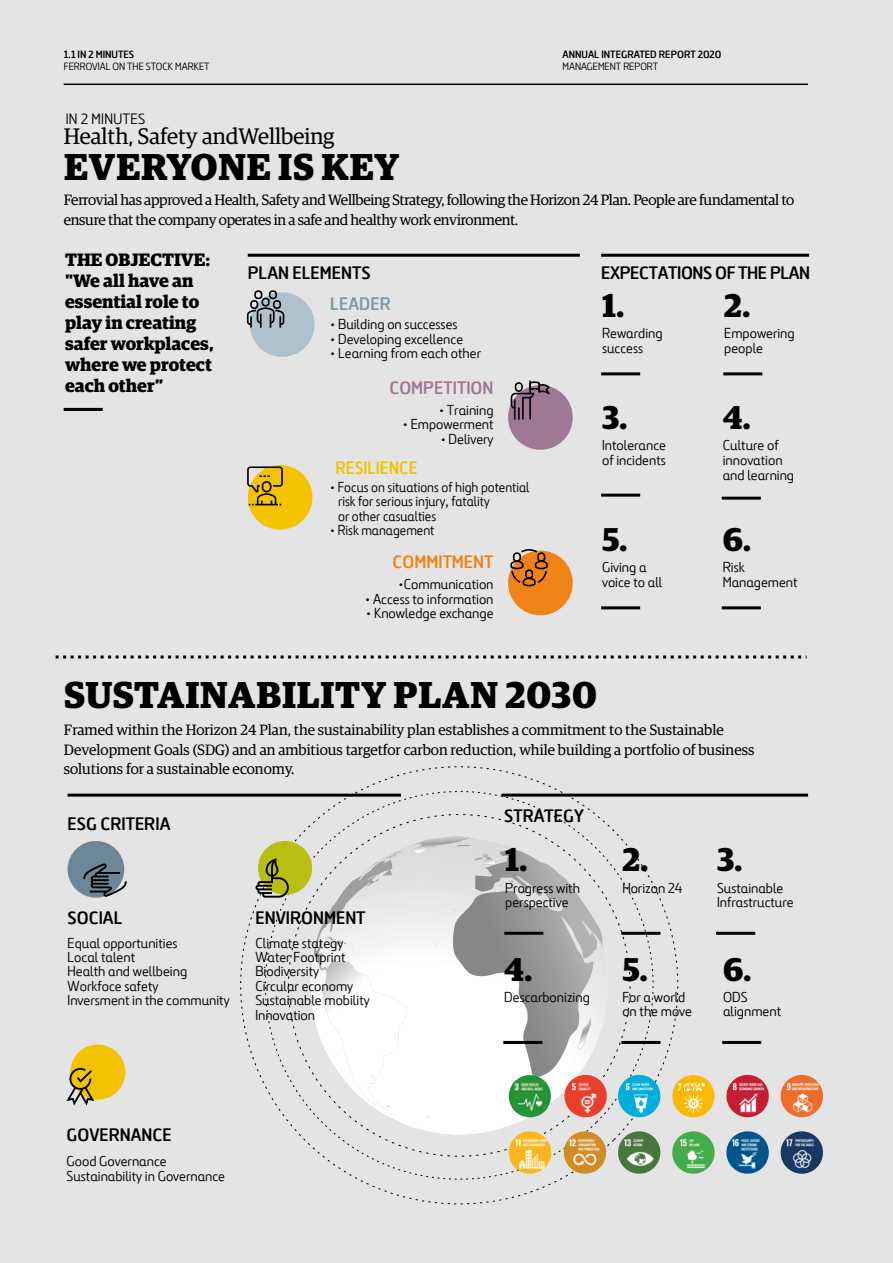
<style>
.page{position:relative;width:893px;height:1263px;background:#e4e4e4}
.page>*{position:absolute;margin:0;border:0;box-sizing:border-box;transform-origin:0 0}
.t1{font:700 37.5px "Guardian Egyp";letter-spacing:.02em;color:#000}
.t2{font:700 33px "Guardian Egyp";color:#000}
.t3{font:22.5px "Guardian Egyp";color:#000}
.t4{font:700 18px/21px "Guardian Egyp";color:#000}
.t5{font:700 18px "Ferrovial New";color:#000}
.t6{font:700 18px "Ferrovial New";letter-spacing:-.02em;color:#000}
.t7{font:700 18px "Ferrovial New";color:#9e7894}
.t8{font:700 18px "Ferrovial New";color:#f3c300;scale:.95 1}
.t9{font:700 18px "Ferrovial New";color:#f08217}
.t10{font:700 18px "Ferrovial New";color:#7a97aa}
.t11{font:15px/19.5px "Guardian Egyp";color:#000}
.t12{font:15px/19.5px "Guardian Egyp";letter-spacing:-.02em;color:#000}
.t13{font:15px "Ferrovial New";letter-spacing:.02em;color:#000}
.t14{font:14.4px/14.4px "Ferrovial New";color:#000}
.t15{font:14.4px/14.4px "Ferrovial New";color:#000;scale:.95 1}
.t16{font:10.5px "Ferrovial New";color:#000}
.t17{font:700 10.5px "Ferrovial New";color:#000}
</style>
<div class="page">
<svg style="left:245px;top:771px;width:428px;height:427px"></svg>
<svg style="left:270px;top:796px;width:378px;height:377px"></svg>
<hr style="left:68px;top:794px;width:333px;height:3px;background:#000">
<hr style="left:501px;top:794px;width:307px;height:3px;background:#000">
<svg style="left:290px;top:837px;width:338px;height:318px"></svg>
<div style="left:258px;top:841px;width:54px;height:54px;background:#b9be13;border-radius:50%"></div>
<svg style="left:255px;top:858px;width:34px;height:40px"></svg>
<div style="left:68px;top:841px;width:56px;height:57px;background:#6d8798;border-radius:50%"></div>
<svg style="left:83px;top:863px;width:44px;height:34px"></svg>
<hr style="left:621px;top:932px;width:39px;height:3px;background:#000">
<hr style="left:716px;top:932px;width:39px;height:3px;background:#000">
<hr style="left:621px;top:1041px;width:39px;height:3px;background:#000">
<hr style="left:722px;top:1041px;width:39px;height:3px;background:#000">
<svg style="left:247px;top:292px;width:68px;height:65px"></svg>
<div style="left:250px;top:300px;width:8px;height:9px;border:2px solid #000;border-radius:3px"></div>
<div style="left:254px;top:290px;width:8px;height:9px;border:2px solid #000;border-radius:3px"></div>
<div style="left:269px;top:290px;width:8px;height:9px;border:2px solid #000;border-radius:3px"></div>
<svg style="left:508px;top:381px;width:65px;height:69px"></svg>
<hr style="left:529px;top:398px;width:2px;height:22px;background:#000">
<hr style="left:64px;top:408px;width:39px;height:3px;background:#000">
<hr style="left:722px;top:606px;width:39px;height:3px;background:#000">
<hr style="left:601px;top:606px;width:39px;height:3px;background:#000">
<hr style="left:722px;top:497px;width:39px;height:3px;background:#000">
<hr style="left:601px;top:372px;width:39px;height:3px;background:#000">
<hr style="left:723px;top:372px;width:39px;height:3px;background:#000">
<hr style="left:601px;top:254px;width:208px;height:3px;background:#000">
<hr style="left:248px;top:254px;width:332px;height:3px;background:#000">
<svg style="left:56px;top:655px;width:750px;height:3px"></svg>
<hr style="left:601px;top:494px;width:39px;height:3px;background:#000">
<svg style="left:247px;top:465px;width:66px;height:65px"></svg>
<svg style="left:508px;top:549px;width:65px;height:67px"></svg>
<div style="left:513px;top:552px;width:8px;height:10px;border:2px solid #000;border-radius:3px"></div>
<div style="left:70px;top:1044px;width:55px;height:55px;background:#f3c300;border-radius:50%"></div>
<svg style="left:66px;top:1068px;width:28px;height:37px"></svg>
<svg style="left:314px;top:836px;width:295px;height:287px"></svg>
<img style="left:570px;top:1080px;width:35px;height:35px">
<svg style="left:726px;top:1074px;width:43px;height:44px"></svg>
<img style="left:731px;top:1080px;width:35px;height:35px">
<svg style="left:780px;top:1074px;width:43px;height:44px"></svg>
<img style="left:785px;top:1080px;width:35px;height:35px">
<svg style="left:507px;top:1129px;width:46px;height:47px"></svg>
<img style="left:514px;top:1136px;width:35px;height:36px">
<svg style="left:562px;top:1129px;width:46px;height:47px"></svg>
<img style="left:567px;top:1136px;width:36px;height:36px">
<svg style="left:616px;top:1129px;width:46px;height:47px"></svg>
<img style="left:622px;top:1136px;width:36px;height:36px">
<svg style="left:670px;top:1129px;width:45px;height:47px"></svg>
<img style="left:678px;top:1136px;width:36px;height:36px">
<svg style="left:726px;top:1131px;width:43px;height:43px"></svg>
<img style="left:730px;top:1136px;width:36px;height:36px">
<svg style="left:780px;top:1131px;width:43px;height:43px"></svg>
<img style="left:784px;top:1136px;width:35px;height:36px">
<svg style="left:616px;top:1073px;width:46px;height:46px"></svg>
<img style="left:623px;top:1080px;width:35px;height:35px">
<div style="left:509px;top:1075px;width:42px;height:42px;background:#209338;border-radius:50%"></div>
<img style="left:512px;top:1080px;width:36px;height:35px">
<div style="left:672px;top:1075px;width:42px;height:42px;background:#fbb809;border-radius:50%"></div>
<img style="left:676px;top:1080px;width:35px;height:35px">
<hr style="left:64px;top:84px;width:744px;height:1px;background:#000">
<p class="t17" style="left:64px;top:47px;width:72px">1.1 IN 2 MINUTES</p>
<p class="t16" style="left:64px;top:60px;width:147px">FERROVIAL ON THE STOCK MARKET</p>
<p class="t13" style="left:66px;top:109px;width:81px">IN 2 MINUTES</p>
<p class="t17" style="left:563px;top:47px;width:160px">ANNUAL INTEGRATED REPORT 2020</p>
<p class="t16" style="left:563px;top:60px;width:97px">MANAGEMENT REPORT</p>
<h3 class="t3" style="left:64px;top:121px;width:272px">Health, Safety andWellbeing</h3>
<h1 class="t1" style="left:64px;top:138px;width:337px">EVERYONE IS KEY</h1>
<p class="t12" style="left:64px;top:190px;width:732px">Ferrovial has approved a Health, Safety and Wellbeing Strategy, following the Horizon 24 Plan. People are fundamental to ensure that the company operates in a safe and healthy work environment.</p>
<p class="t4" style="left:65px;top:247px;width:150px">THE OBJECTIVE: "We all have an essential role to play in creating safer workplaces, where we protect each other”</p>
<p class="t5" style="left:248px;top:262px;width:124px">PLAN ELEMENTS</p>
<p class="t14" style="left:330px;top:317px;width:129px">• Building on successes</p>
<p class="t14" style="left:330px;top:331px;width:134px">• Developing excellence</p>
<p class="t14" style="left:330px;top:346px;width:152px">• Learning from each other</p>
<p class="t10" style="left:330px;top:292px;width:62px">LEADER</p>
<p class="t7" style="left:389px;top:376px;width:106px">COMPETITION</p>
<p class="t14" style="left:439px;top:403px;width:56px">• Training</p>
<p class="t14" style="left:403px;top:417px;width:92px">• Empowerment</p>
<p class="t14" style="left:441px;top:431px;width:54px">• Delivery</p>
<p class="t8" style="left:335px;top:456px;width:88px">RESILIENCE</p>
<p class="t15" style="left:338px;top:480px;width:203px;text-indent:-8px">• Focus on situations of high potential risk for serious injury, fatality<br>or other casualties</p>
<p class="t15" style="left:330px;top:523px;width:111px">• Risk management</p>
<p class="t9" style="left:392px;top:551px;width:103px">COMMITMENT</p>
<p class="t14" style="left:399px;top:577px;width:96px">•Communication</p>
<p class="t14" style="left:365px;top:591px;width:130px">• Access to information</p>
<p class="t14" style="left:366px;top:606px;width:129px">• Knowledge exchange</p>
<p class="t6" style="left:601px;top:262px;width:211px">EXPECTATIONS OF THE PLAN</p>
<h2 class="t2" style="left:602px;top:280px;width:24px">1.</h2>
<p class="t14" style="left:602px;top:325px;width:62px;line-height:15px">Rewarding success</p>
<h2 class="t2" style="left:602px;top:392px;width:27px">3.</h2>
<p class="t14" style="left:602px;top:437px;width:65px;line-height:15px">Intolerance of incidents</p>
<h2 class="t2" style="left:602px;top:514px;width:27px">5.</h2>
<p class="t14" style="left:602px;top:559px;width:62px;line-height:15px">Giving a voice to all</p>
<h2 class="t2" style="left:724px;top:280px;width:28px">2.</h2>
<p class="t14" style="left:724px;top:325px;width:72px;line-height:15px">Empowering people</p>
<h2 class="t2" style="left:723px;top:392px;width:30px">4.</h2>
<p class="t14" style="left:723px;top:437px;width:73px;line-height:15px">Culture of innovation and learning</p>
<h2 class="t2" style="left:723px;top:514px;width:30px">6.</h2>
<p class="t14" style="left:723px;top:559px;width:76px;line-height:15px">Risk<br>Management</p>
<h1 class="t1" style="left:64px;top:667px;width:534px">SUSTAINABILITY PLAN 2030</h1>
<p class="t11" style="left:64px;top:719px;width:692px">Framed within the Horizon 24 Plan, the sustainability plan establishes a commitment to the Sustainable<br>Development Goals (SDG) and an ambitious targetfor carbon reduction, while building a portfolio of business solutions for a sustainable economy.</p>
<p class="t5" style="left:68px;top:812px;width:104px">ESG CRITERIA</p>
<p class="t5" style="left:68px;top:906px;width:56px">SOCIAL</p>
<p class="t5" style="left:255px;top:906px;width:112px">ENVIRONMENT</p>
<p class="t14" style="left:68px;top:935px;width:164px">Equal opportunities<br>Local talent<br>Health and wellbeing<br>Workfoce safety<br>Inversment in the community</p>
<p class="t14" style="left:255px;top:935px;width:116px">Climate stategy<br>Water Footprint<br>Biodiversity<br>Circular economy<br>Sustainable mobility<br>Innovation</p>
<p class="t5" style="left:67px;top:1123px;width:107px">GOVERNANCE</p>
<p class="t14" style="left:67px;top:1154px;width:160px">Good Governance<br>Sustainability in Governance</p>
<p class="t5" style="left:504px;top:804px;width:81px">STRATEGY</p>
<h2 class="t2" style="left:505px;top:835px;width:24px">1.</h2>
<p class="t14" style="left:505px;top:880px;width:76px">Progress with perspective</p>
<h2 class="t2" style="left:504px;top:944px;width:30px">4.</h2>
<p class="t14" style="left:504px;top:989px;width:87px">Descarbonizing</p>
<h2 class="t2" style="left:622px;top:835px;width:28px">2.</h2>
<p class="t14" style="left:622px;top:880px;width:62px">Horizon 24</p>
<h2 class="t2" style="left:622px;top:944px;width:27px">5.</h2>
<p class="t14" style="left:622px;top:989px;width:71px">For a world on the move</p>
<h2 class="t2" style="left:717px;top:835px;width:27px">3.</h2>
<p class="t14" style="left:717px;top:880px;width:78px">Sustainable<br>Infrastructure</p>
<h2 class="t2" style="left:723px;top:944px;width:30px">6.</h2>
<p class="t14" style="left:723px;top:989px;width:59px">ODS alignment</p>
</div>
